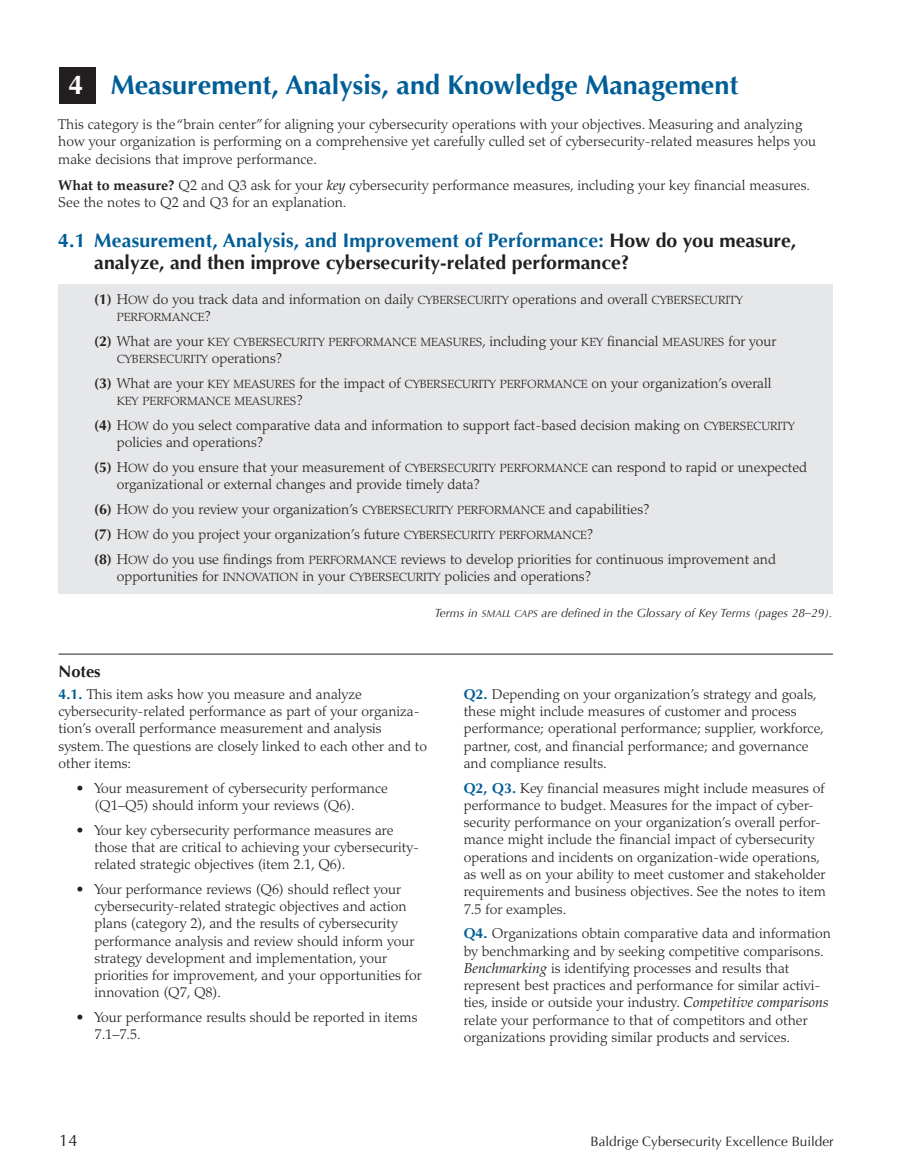
<style>
.page{position:relative;width:905px;height:1175px;background:#fff}
.page>*{position:absolute;margin:0;border:0;box-sizing:border-box;transform-origin:0 0}
.t1{font:700 27px "Optima";color:#005e97}
.t2{font:700 27px "Optima";color:#fff}
.t3{font:700 19.5px/21.8px "Optima";color:#231f20}
.t4{font:700 16.5px "Optima";color:#231f20}
.t5{font:16.5px "Optima";color:#231f20}
.t6{font:300 14.25px/17.2px "Palatino";color:#231f20}
.t7{font:13.5px "Optima";color:#231f20}
.t8{font:italic 12px "Optima";color:#231f20}
.t9{font:11.85px/17.2px "Palatino Light SC830";color:#231f20}
.s1{font-weight:700}
.s2{font-weight:400;font-style:italic}
.s3{color:#005e97}
.s4{font-family:"Optima";font-weight:700}
.s5{font-family:"Palatino Light SC830";font-weight:400}
.s6{font-family:"Palatino Light SC830";font-weight:400;font-size:11.85px}
.s7{font-family:"Palatino";font-weight:300;font-size:14.25px}
.s8{font-family:"Optima";font-weight:700;font-size:14.25px}
.s9{font-size:14.25px}
.s10{font-family:"Optima Italic SC830";font-style:normal;font-size:9.9px}
.s11{font-family:"Optima";font-weight:700;color:#005e97}
</style>
<div class="page">
<div style="left:58px;top:327px;width:774px;height:49px;background:#e6e7e9"></div>
<div style="left:58px;top:369px;width:774px;height:49px;background:#e6e7e9"></div>
<div style="left:58px;top:453px;width:774px;height:49px;background:#e6e7e9"></div>
<div style="left:58px;top:544px;width:774px;height:50px;background:#e6e7e9"></div>
<hr style="left:58px;top:653px;width:774px;height:1px;background:#231f20">
<div style="left:58px;top:519px;width:774px;height:33px;background:#e6e7e9"></div>
<div style="left:58px;top:495px;width:774px;height:32px;background:#e6e7e9"></div>
<div style="left:58px;top:411px;width:774px;height:49px;background:#e6e7e9"></div>
<div style="left:58px;top:285px;width:774px;height:49px;background:#e6e7e9"></div>
<div style="left:59px;top:68px;width:36px;height:36px;background:#231f20"></div>
<p class="t2" style="left:68px;top:69px;width:17px">4</p>
<h2 class="t1" style="left:111px;top:69px;width:629px">Measurement, Analysis, and Knowledge Management</h2>
<p class="t6" style="left:58px;top:116px;width:759px">This category is the “brain center” for aligning your cybersecurity operations with your objectives. Measuring and analyzing how your organization is performing on a comprehensive yet carefully culled set of cybersecurity-related measures helps you make decisions that improve performance.</p>
<p class="t6" style="left:58px;top:177px;width:753px"><span class="s1">What to measure?</span> Q2 and Q3 ask for your <span class="s2">key</span> cybersecurity performance measures, including your key fnancial measures.<br>See the notes to Q2 and Q3 for an explanation.</p>
<h3 class="t3" style="left:94px;top:230px;width:703px;text-indent:-36px"><span class="s3">4.1 Measurement, Analysis, and Improvement of Performance:</span> How do you measure, analyze, and then improve cybersecurity-related performance?</h3>
<p class="t6" style="left:94px;top:291px;width:650px"><span class="s4">(1)</span> <span class="s5">H</span><span class="s6">OW</span> do you track data and information on daily <span class="s6">CYBERSECURITY</span> operations and overall <span class="s6">CYBERSECURITY</span></p>
<p class="t9" style="left:117px;top:309px;width:96px">PERFORMANCE<span class="s7">?</span></p>
<p class="t9" style="left:117px;top:333px;width:661px;text-indent:-23px"><span class="s8">(2)</span> <span class="s7">What are your</span> KEY CYBERSECURITY PERFORMANCE MEASURES<span class="s9">,</span> <span class="s7">including your</span> KEY <span class="s7">fnancial</span> MEASURES <span class="s7">for your<br></span>CYBERSECURITY <span class="s7">operations?</span></p>
<p class="t6" style="left:94px;top:375px;width:678px"><span class="s4">(3)</span> What are your <span class="s6">KEY MEASURES</span> for the impact of <span class="s6">CYBERSECURITY PERFORMANCE</span> on your organization’s overall</p>
<p class="t9" style="left:117px;top:393px;width:188px">KEY PERFORMANCE MEASURES<span class="s7">?</span></p>
<p class="t6" style="left:117px;top:417px;width:679px;text-indent:-23px"><span class="s4">(4)</span> <span class="s5">H</span><span class="s6">OW</span> do you select comparative data and information to support fact-based decision making on <span class="s6">CYBERSECURITY </span>policies and operations?</p>
<p class="t6" style="left:117px;top:459px;width:692px;text-indent:-22px"><span class="s4">(5)</span> <span class="s5">H</span><span class="s6">OW</span> do you ensure that your measurement of <span class="s6">CYBERSECURITY PERFORMANCE</span> can respond to rapid or unexpected organizational or external changes and provide timely data?</p>
<p class="t6" style="left:94px;top:501px;width:557px"><span class="s4">(6)</span> <span class="s5">H</span><span class="s6">OW</span> do you review your organization’s <span class="s6">CYBERSECURITY PERFORMANCE</span> and capabilities?</p>
<p class="t6" style="left:94px;top:525px;width:501px"><span class="s4">(7)</span> <span class="s5">H</span><span class="s6">OW</span> do you project your organization’s future <span class="s6">CYBERSECURITY PERFORMANCE</span>?</p>
<p class="t6" style="left:117px;top:550px;width:660px;text-indent:-23px"><span class="s4">(8)</span> <span class="s5">H</span><span class="s6">OW</span> do you use fndings from <span class="s6">PERFORMANCE</span> reviews to develop priorities for continuous improvement and opportunities for <span class="s6">INNOVATION</span> in your <span class="s6">CYBERSECURITY</span> policies and operations?</p>
<p class="t8" style="left:434px;top:606px;width:399px">Terms in <span class="s10">SMALL CAPS</span> are defined in the Glossary of Key Terms (pages 28–29).</p>
<h4 class="t4" style="left:58px;top:661px;width:44px">Notes</h4>
<p class="t6" style="left:58px;top:685px;width:370px"><span class="s11">4.1.</span> This item asks how you measure and analyze cybersecurity-related performance as part of your organiza&shy;tion’s overall performance measurement and analysis system. The questions are closely linked to each other and to other items:</p>
<p class="t6" style="left:94px;top:779px;width:295px;text-indent:-18px">• Your measurement of cybersecurity performance (Q1–Q5) should inform your reviews (Q6).</p>
<p class="t6" style="left:94px;top:821px;width:326px;text-indent:-18px">• Your key cybersecurity performance measures are those that are critical to achieving your cybersecurity&shy;related strategic objectives (item 2.1, Q6).</p>
<p class="t6" style="left:94px;top:880px;width:329px;text-indent:-18px">• Your performance reviews (Q6) should refect your cybersecurity-related strategic objectives and action plans (category 2), and the results of cybersecurity performance analysis and review should inform your strategy development and implementation, your priorities for improvement, and your opportunities for innovation (Q7, Q8).</p>
<p class="t6" style="left:94px;top:1009px;width:324px;text-indent:-18px">• Your performance results should be reported in items<br>7.1–7.5.</p>
<p class="t6" style="left:463px;top:685px;width:362px"><span class="s11">Q2.</span> Depending on your organization’s strategy and goals, these might include measures of customer and process performance; operational performance; supplier, workforce, partner, cost, and fnancial performance; and governance and compliance results.</p>
<p class="t6" style="left:463px;top:779px;width:363px"><span class="s11">Q2, Q3.</span> Key fnancial measures might include measures of performance to budget. Measures for the impact of cyber&shy;security performance on your organization’s overall perfor&shy;mance might include the fnancial impact of cybersecurity operations and incidents on organization-wide operations, as well as on your ability to meet customer and stakeholder requirements and business objectives. See the notes to item</p>
<p class="t6" style="left:463px;top:900px;width:104px">7.5 for examples.</p>
<p class="t6" style="left:463px;top:925px;width:369px"><span class="s11">Q4.</span> Organizations obtain comparative data and information by benchmarking and by seeking competitive comparisons.<br><span class="s2">Benchmarking</span> is identifying processes and results that represent best practices and performance for similar activi&shy;ties, inside or outside your industry. <span class="s2">Competitive comparisons </span>relate your performance to that of competitors and other organizations providing similar products and services.</p>
<p class="t5" style="left:59px;top:1131px;width:20px">14</p>
<p class="t7" style="left:590px;top:1133px;width:245px">Baldrige Cybersecurity Excellence Builder</p>
</div>
